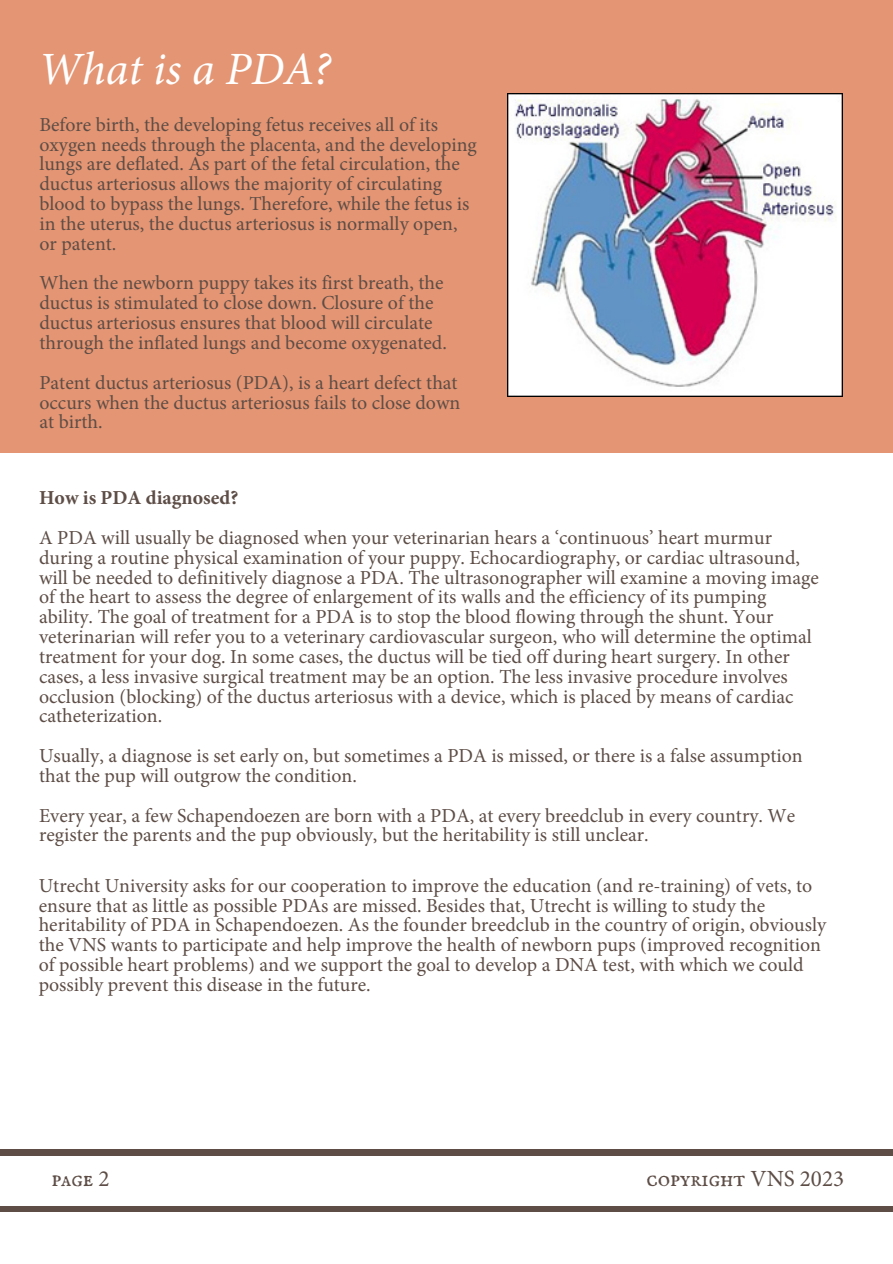
<style>
.page{position:relative;width:893px;height:1264px;background:#fff}
.page>*{position:absolute;margin:0;border:0;box-sizing:border-box;transform-origin:0 0}
.t1{font:italic 46.35px "Minion Pro";color:#fff}
.t2{font:23.1px "IM FELL English SC";color:#5d4d46}
.t3{font:19.8px/19.8px "Minion Pro";color:#5d4d46}
.t4{font:700 19.8px "Minion Pro";color:#5d4d46}
.s1{font-family:"Minion Pro"}
</style>
<div class="page">
<div style="left:0;top:1149px;width:892px;height:6px;background:#5d4d46"></div>
<div style="left:0;top:1205px;width:892px;height:6px;background:#5d4d46"></div>
<div style="left:0;top:0;width:892px;height:453px;background:#e49573"></div>
<img style="left:508px;top:93px;width:334px;height:303px">
<h1 class="t1" style="left:38px;top:38px;width:294px">What is a PDA?</h1>
<p class="t3" style="left:39px;top:115px;width:439px">Before birth, the developing fetus receives all of its oxygen needs through the placenta, and the developing lungs are deflated. As part of the fetal circulation, the ductus arteriosus allows the majority of circulating blood to bypass the lungs. Therefore, while the fetus is in the uterus, the ductus arteriosus is normally open, or patent.</p>
<p class="t3" style="left:39px;top:273px;width:409px">When the newborn puppy takes its first breath, the ductus is stimulated to close down. Closure of the ductus arteriosus ensures that blood will circulate through the inflated lungs and become oxygenated.</p>
<p class="t3" style="left:39px;top:372px;width:422px">Patent ductus arteriosus (PDA), is a heart defect that occurs when the ductus arteriosus fails to close down at birth.</p>
<p class="t4" style="left:39px;top:484px;width:201px">How is PDA diagnosed?</p>
<p class="t3" style="left:39px;top:527px;width:781px">A PDA will usually be diagnosed when your veterinarian hears a ‘continuous’ heart murmur during a routine physical examination of your puppy. Echocardiography, or cardiac ultrasound, will be needed to definitively diagnose a PDA. The ultrasonographer will examine a moving image of the heart to assess the degree of enlargement of its walls and the efficiency of its pumping ability. The goal of treatment for a PDA is to stop the blood flowing through the shunt. Your veterinarian will refer you to a veterinary cardiovascular surgeon, who will determine the optimal treatment for your dog. In some cases, the ductus will be tied off during heart surgery. In other cases, a less invasive surgical treatment may be an option. The less invasive procedure involves occlusion (blocking) of the ductus arteriosus with a device, which is placed by means of cardiac catheterization.</p>
<p class="t3" style="left:39px;top:746px;width:765px">Usually, a diagnose is set early on, but sometimes a PDA is missed, or there is a false assumption that the pup will outgrow the condition.</p>
<p class="t3" style="left:39px;top:805px;width:757px">Every year, a few Schapendoezen are born with a PDA, at every breedclub in every country. We register the parents and the pup obviously, but the heritability is still unclear.</p>
<p class="t3" style="left:39px;top:875px;width:789px">Utrecht University asks for our cooperation to improve the education (and re-training) of vets, to ensure that as little as possible PDAs are missed. Besides that, Utrecht is willing to study the heritability of PDA in Schapendoezen. As the founder breedclub in the country of origin, obviously the VNS wants to participate and help improve the health of newborn pups (improved recognition of possible heart problems) and we support the goal to develop a DNA test, with which we could possibly prevent this disease in the future.</p>
<p class="t2" style="left:51px;top:1165px;width:60px">page <span class="s1">2</span></p>
<p class="t2" style="left:646px;top:1164px;width:199px">copyright <span class="s1">VNS 2023</span></p>
</div>
